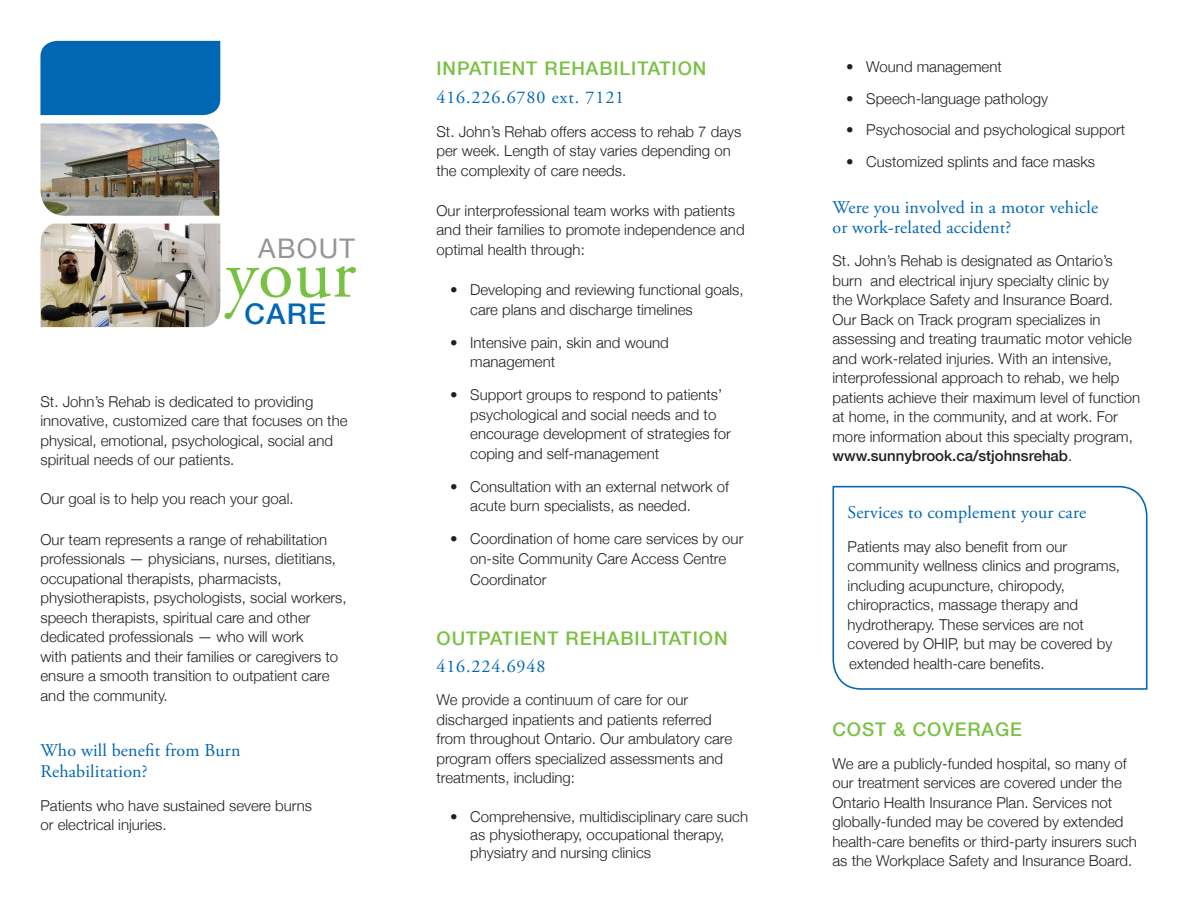
<style>
.page{position:relative;width:1188px;height:918px;background:#fff}
.page>*{position:absolute;margin:0;border:0;box-sizing:border-box;transform-origin:0 0}
.t1{font:500 28.5px "Helvetica Neue";color:#0166b3}
.t2{font:27px "Helvetica Neue";letter-spacing:.05em;color:#939598}
.t3{font:500 18.75px "Helvetica Neue";letter-spacing:.05em;color:#79c142}
.t4{font:18px/21px "Adobe Garamond Pro";letter-spacing:.01em;color:#0166b3}
.t5{font:18px "Adobe Garamond Pro";letter-spacing:.05em;color:#0166b3}
.t6{font:300 15px/19.5px "Helvetica Neue";color:#231f20}
.s1{font-weight:500}
</style>
<div class="page">
<svg style="left:225px;top:266px;width:131px;height:53px"></svg>
<svg style="left:832px;top:485px;width:316px;height:205px"></svg>
<img style="left:40px;top:124px;width:179px;height:92px">
<img style="left:41px;top:224px;width:179px;height:103px">
<div style="left:40px;top:41px;width:180px;height:74px;background:#0166b3"></div>
<h2 class="t2" style="left:258px;top:229px;width:98px">About</h2>
<h2 class="t1" style="left:244px;top:291px;width:83px">CARE</h2>
<p class="t6" style="left:40px;top:391px;width:309px">St. John’s Rehab is dedicated to providing innovative, customized care that focuses on the physical, emotional, psychological, social and spiritual needs of our patients.</p>
<p class="t6" style="left:40px;top:488px;width:255px">Our goal is to help you reach your goal.</p>
<p class="t6" style="left:40px;top:529px;width:308px">Our team represents a range of rehabilitation professionals — physicians, nurses, dietitians, occupational therapists, pharmacists, physiotherapists, psychologists, social workers, speech therapists, spiritual care and other dedicated professionals — who will work<br>with patients and their families or caregivers to ensure a smooth transition to outpatient care and the community.</p>
<h3 class="t4" style="left:40px;top:740px;width:201px">Who will benefit from Burn<br>Rehabilitation?</h3>
<p class="t6" style="left:40px;top:795px;width:273px">Patients who have sustained severe burns or electrical injuries.</p>
<h3 class="t3" style="left:436px;top:53px;width:271px">INPATIENT REHABILITATION</h3>
<h4 class="t5" style="left:436px;top:86px;width:189px">416.226.6780 ext. 7121</h4>
<p class="t6" style="left:436px;top:121px;width:306px">St. John’s Rehab offers access to rehab 7 days per week. Length of stay varies depending on the complexity of care needs.</p>
<p class="t6" style="left:436px;top:200px;width:310px">Our interprofessional team works with patients and their families to promote independence and optimal health through:</p>
<p class="t6" style="left:470px;top:279px;width:275px;text-indent:-20px">• Developing and reviewing functional goals, care plans and discharge timelines</p>
<p class="t6" style="left:470px;top:332px;width:200px;text-indent:-20px">• Intensive pain, skin and wound management</p>
<p class="t6" style="left:470px;top:384px;width:262px;text-indent:-20px">• Support groups to respond to patients’ psychological and social needs and to encourage development of strategies for coping and self-management</p>
<p class="t6" style="left:470px;top:476px;width:260px;text-indent:-20px">• Consultation with an external network of acute burn specialists, as needed.</p>
<p class="t6" style="left:470px;top:528px;width:275px;line-height:20.1px;text-indent:-20px">• Coordination of home care services by our on-site Community Care Access Centre<br>Coordinator</p>
<h3 class="t3" style="left:436px;top:623px;width:293px">OUTPATIENT REHABILITATION</h3>
<h4 class="t5" style="left:436px;top:656px;width:110px">416.224.6948</h4>
<p class="t6" style="left:436px;top:689px;width:297px">We provide a continuum of care for our discharged inpatients and patients referred from throughout Ontario. Our ambulatory care program offers specialized assessments and treatments, including:</p>
<p class="t6" style="left:470px;top:806px;width:279px;line-height:18px;text-indent:-20px">• Comprehensive, multidisciplinary care such as physiotherapy, occupational therapy, physiatry and nursing clinics</p>
<p class="t6" style="left:846px;top:56px;width:157px">• Wound management</p>
<p class="t6" style="left:846px;top:88px;width:203px">• Speech-language pathology</p>
<p class="t6" style="left:846px;top:119px;width:281px">• Psychosocial and psychological support</p>
<p class="t6" style="left:846px;top:151px;width:251px">• Customized splints and face masks</p>
<h4 class="t4" style="left:832px;top:198px;width:267px;line-height:19.5px">Were you involved in a motor vehicle or work-related accident?</h4>
<p class="t6" style="left:832px;top:250px;width:309px">St. John’s Rehab is designated as Ontario’s burn and electrical injury specialty clinic by<br>the Workplace Safety and Insurance Board.<br>Our Back on Track program specializes in assessing and treating traumatic motor vehicle and work-related injuries. With an intensive, interprofessional approach to rehab, we help patients achieve their maximum level of function at home, in the community, and at work. For more information about this specialty program, <span class="s1">WWW.SUNNYBROOK.CA/STJOHNSREHAB</span>.</p>
<h5 class="t4" style="left:848px;top:503px;width:240px">Services to complement your care</h5>
<p class="t6" style="left:848px;top:536px;width:274px">Patients may also benefit from our community wellness clinics and programs, including acupuncture, chiropody, chiropractics, massage therapy and hydrotherapy. These services are not covered by OHIP, but may be covered by extended health-care benefits.</p>
<h3 class="t3" style="left:832px;top:714px;width:191px">COST &amp; COVERAGE</h3>
<p class="t6" style="left:832px;top:753px;width:306px">We are a publicly-funded hospital, so many of our treatment services are covered under the Ontario Health Insurance Plan. Services not globally-funded may be covered by extended health-care benefits or third-party insurers such as the Workplace Safety and Insurance Board.</p>
</div>
